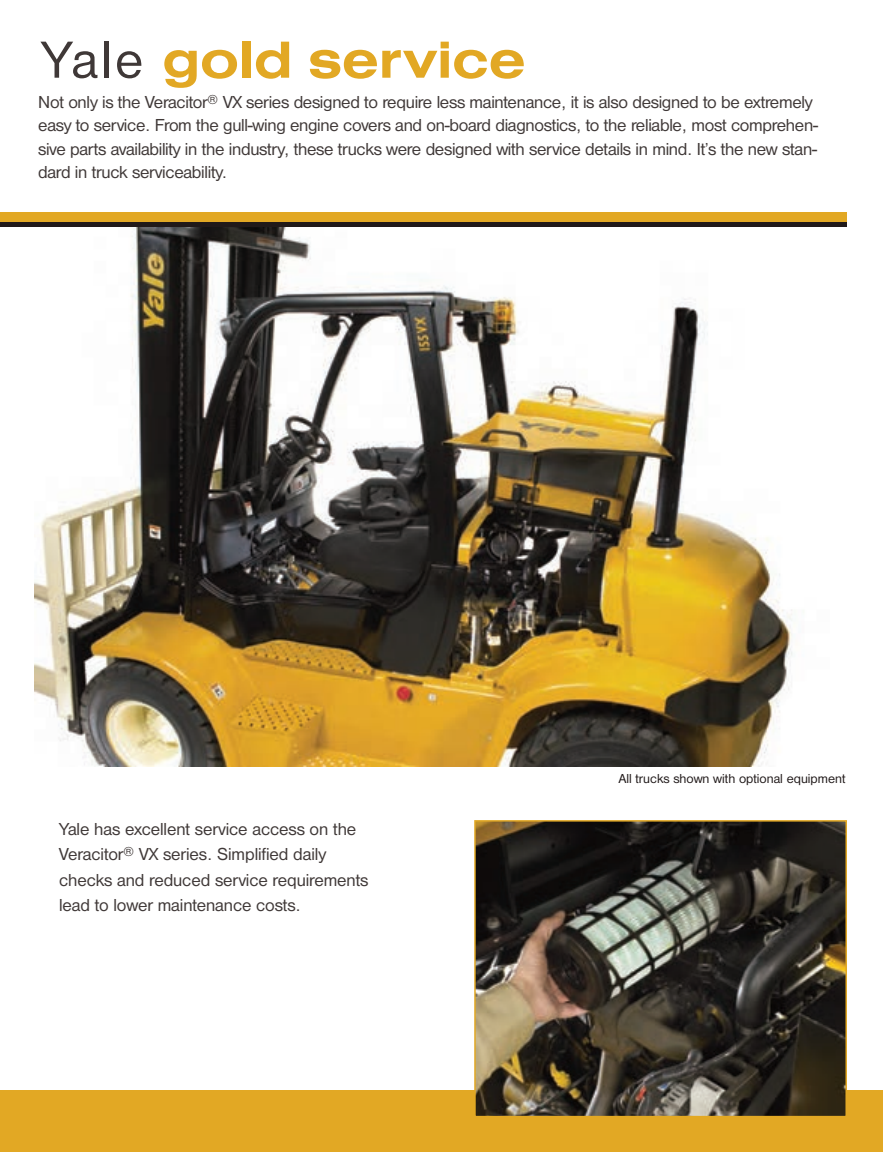
<style>
.page{position:relative;width:883px;height:1152px;background:#fff}
.page>*{position:absolute;margin:0;border:0;box-sizing:border-box;transform-origin:0 0}
.t1{font:54px "Nimbus San D Bold Exte";color:#e2a824}
.t2{font:18px/25.5px "Nimbus San D";letter-spacing:-.015em;color:#3f3837}
.t3{font:13.5px "Nimbus San D";color:#201919}
.s1{font-family:"Nimbus San D";color:#3f3837}
</style>
<div class="page">
<div style="left:0;top:1089px;width:882px;height:62px;background:#e2a824"></div>
<img style="left:35px;top:227px;width:758px;height:538px">
<div style="left:0;top:212px;width:846px;height:13px;background:#e2a824"></div>
<div style="left:0;top:222px;width:846px;height:5px;background:#201919"></div>
<img style="left:477px;top:822px;width:366px;height:291px">
<div style="left:474px;top:819px;width:372px;height:297px;border:2px solid #e2a824"></div>
<h1 class="t1" style="left:42px;top:27px;width:485px"><span class="s1">Yale</span> gold service</h1>
<p class="t2" style="left:38px;top:90px;width:781px;line-height:23.2px">Not only is the Veracitor<sup>®</sup> VX series designed to require less maintenance, it is also designed to be extremely easy to service. From the gull-wing engine covers and on-board diagnostics, to the reliable, most comprehen&shy;sive parts availability in the industry, these trucks were designed with service details in mind. It’s the new stan&shy;dard in truck serviceability.</p>
<p class="t2" style="left:59px;top:815px;width:311px">Yale has excellent service access on the Veracitor<sup>®</sup> VX series. Simplified daily checks and reduced service requirements lead to lower maintenance costs.</p>
<p class="t3" style="left:619px;top:769px;width:228px">All trucks shown with optional equipment</p>
</div>
